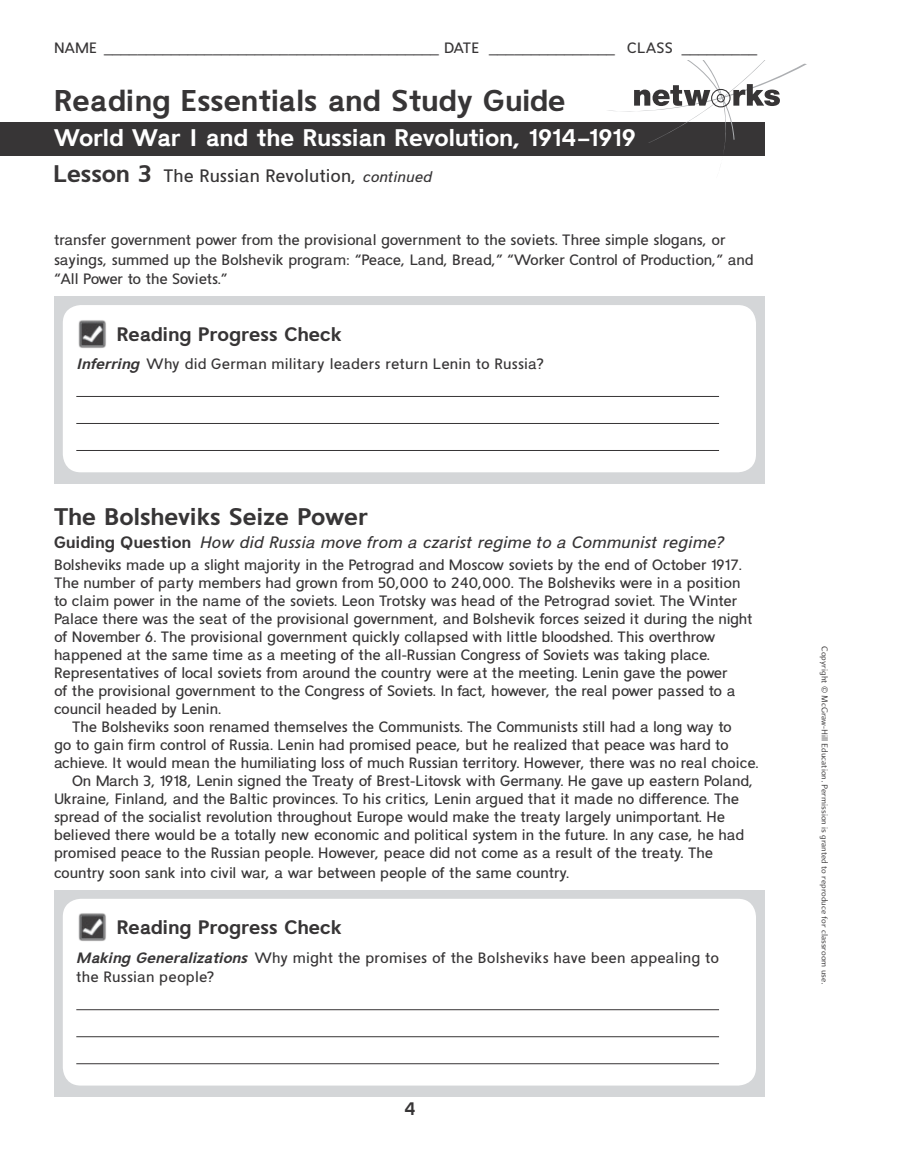
<style>
.page{position:relative;width:918px;height:1175px;background:#fff}
.page>*{position:absolute;margin:0;border:0;box-sizing:border-box;transform-origin:0 0}
.t1{font:700 30px "MH Eupperelemsans";color:#373536}
.t2{font:700 24px "MH Eupperelemsans";letter-spacing:-.005em;color:#fff}
.S_HA{font:700 24px "MH Eupperelemsans";letter-spacing:-.005em;color:#373536}
.t3{font:700 19.5px "MH Eupperelemsans";letter-spacing:-.005em;color:#373536}
.S_LES_TITLE{font:18px "MH Eupperelemsans";letter-spacing:-.01em;color:#373536}
.t4{font:700 18px "MH Eupperelemsans";color:#373536}
.S_GUIDING_Q{font:italic 16.5px "MH Eupperelemsans";color:#373536}
.S_TX_IND{font:15px/18px "MH Eupperelemsans";letter-spacing:-.01em;color:#373536}
.t5{font:9px "Arum Sans";color:#373536}
.s1{font-weight:700;font-size:24px}
.s2{font-style:italic;font-size:15px}
.s3{font-weight:700;font-style:italic}
.s4{font-weight:700;font-style:normal}
</style>
<div class="page">
<div style="left:0;top:122px;width:765px;height:33px;background:#373536"></div>
<svg style="left:606px;top:60px;width:201px;height:96px"></svg>
<div style="left:54px;top:296px;width:711px;height:187px;background:#d4d6d8"></div>
<div style="left:63px;top:305px;width:693px;height:167px;background:#fff;border-radius:18px"></div>
<hr style="left:76px;top:396px;width:643px;height:1px;background:#373536">
<hr style="left:76px;top:423px;width:643px;height:1px;background:#373536">
<hr style="left:76px;top:450px;width:643px;height:1px;background:#373536">
<img style="left:78px;top:320px;width:28px;height:28px">
<div style="left:54px;top:889px;width:711px;height:207px;background:#d4d6d8"></div>
<div style="left:63px;top:898px;width:693px;height:187px;background:#fff;border-radius:18px"></div>
<hr style="left:76px;top:1009px;width:643px;height:1px;background:#373536">
<hr style="left:76px;top:1036px;width:643px;height:1px;background:#373536">
<hr style="left:76px;top:1063px;width:643px;height:1px;background:#373536">
<img style="left:78px;top:913px;width:28px;height:28px">
<p class="S_TX_IND" style="left:54px;top:39px;width:705px">NAME ________________________________________ DATE _______________ CLASS _________</p>
<h1 class="t1" style="left:54px;top:81px;width:513px">Reading Essentials and Study Guide</h1>
<h2 class="t2" style="left:54px;top:122px;width:583px">World War I and the Russian Revolution, 1914–1919</h2>
<p class="S_LES_TITLE" style="left:54px;top:165px;width:380px"><span class="s1">Lesson 3</span> The Russian Revolution, <span class="s2">continued</span></p>
<p class="S_TX_IND" style="left:54px;top:230px;width:701px;line-height:19.5px">transfer government power from the provisional government to the soviets. Three simple slogans, or sayings, summed up the Bolshevik program: “Peace, Land, Bread,” “Worker Control of Production,” and “All Power to the Soviets.”</p>
<p class="t3" style="left:117px;top:321px;width:227px">Reading Progress Check</p>
<p class="S_TX_IND" style="left:76px;top:355px;width:469px"><span class="s3">Inferring</span> Why did German military leaders return Lenin to Russia?</p>
<p class="S_HA" style="left:54px;top:501px;width:316px">The Bolsheviks Seize Power</p>
<p class="S_GUIDING_Q" style="left:54px;top:532px;width:671px"><span class="s4">Guiding Question</span> How did Russia move from a czarist regime to a Communist regime?</p>
<p class="S_TX_IND" style="left:54px;top:556px;width:700px">Bolsheviks made up a slight majority in the Petrograd and Moscow soviets by the end of October 1917.<br>The number of party members had grown from 50,000 to 240,000. The Bolsheviks were in a position to claim power in the name of the soviets. Leon Trotsky was head of the Petrograd soviet. The Winter Palace there was the seat of the provisional government, and Bolshevik forces seized it during the night of November 6. The provisional government quickly collapsed with little bloodshed. This overthrow happened at the same time as a meeting of the all-Russian Congress of Soviets was taking place.<br>Representatives of local soviets from around the country were at the meeting. Lenin gave the power<br>of the provisional government to the Congress of Soviets. In fact, however, the real power passed to a council headed by Lenin.</p>
<p class="S_TX_IND" style="left:54px;top:718px;width:706px;text-indent:18px">The Bolsheviks soon renamed themselves the Communists. The Communists still had a long way to<br>go to gain firm control of Russia. Lenin had promised peace, but he realized that peace was hard to achieve. It would mean the humiliating loss of much Russian territory. However, there was no real choice.</p>
<p class="S_TX_IND" style="left:54px;top:772px;width:701px;text-indent:18px">On March 3, 1918, Lenin signed the Treaty of Brest-Litovsk with Germany. He gave up eastern Poland, Ukraine, Finland, and the Baltic provinces. To his critics, Lenin argued that it made no difference. The spread of the socialist revolution throughout Europe would make the treaty largely unimportant. He believed there would be a totally new economic and political system in the future. In any case, he had promised peace to the Russian people. However, peace did not come as a result of the treaty. The</p>
<p class="S_TX_IND" style="left:54px;top:863px;width:517px">country soon sank into civil war, a war between people of the same country.</p>
<p class="t3" style="left:117px;top:915px;width:227px">Reading Progress Check</p>
<p class="S_TX_IND" style="left:76px;top:947px;width:645px;line-height:19.5px"><span class="s3">Making Generalizations</span> Why might the promises of the Bolsheviks have been appealing to the Russian people?</p>
<p class="t4" style="left:404px;top:1097px;width:13px">4</p>
<p class="t5" style="left:830px;top:646px;width:340px;rotate:90deg">Copyright © McGraw-Hill Education. Permission is granted to reproduce for classroom use.</p>
</div>
